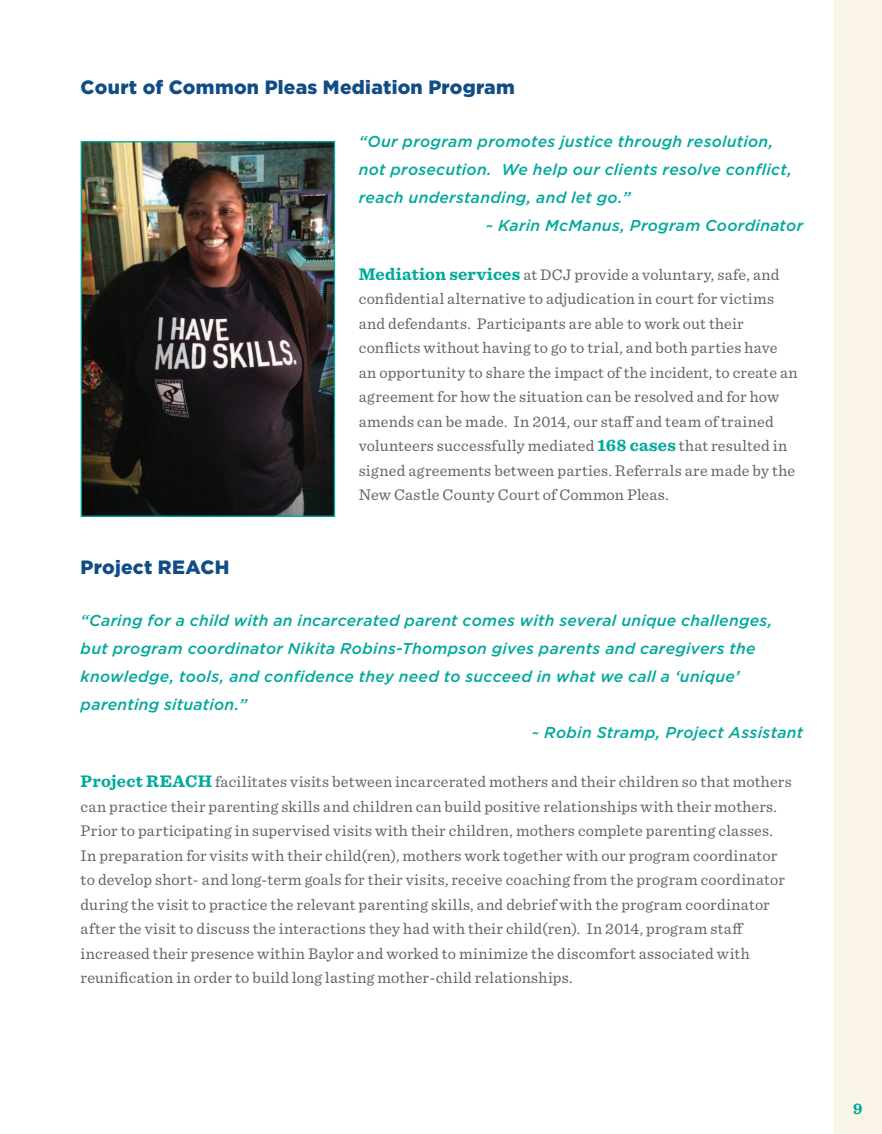
<style>
.page{position:relative;width:882px;height:1134px;background:#fff}
.page>*{position:absolute;margin:0;border:0;box-sizing:border-box;transform-origin:0 0}
.t1{font:900 19.25px "Gotham";letter-spacing:.015em;color:#114d84}
.t2{font:16.1px/24.5px "Sentinel";letter-spacing:.015em;color:#636366}
.t3{font:700 16.1px "Sentinel";color:#00a99b}
.t4{font:italic 500 15.75px/28px "Gotham";letter-spacing:.02em;color:#00a99b}
.s1{font-weight:700;font-size:17.5px;color:#00a99b}
</style>
<div class="page">
<div style="left:835px;top:0;width:47px;height:1134px;background:#fbf5e9"></div>
<img style="left:83px;top:143px;width:250px;height:372px">
<div style="left:81px;top:141px;width:254px;height:376px;border:1px solid #00a99b"></div>
<p class="t1" style="left:81px;top:76px;width:436px">Court of Common Pleas Mediation Program</p>
<p class="t4" style="left:359px;top:127px;width:435px">“Our program promotes justice through resolution, not prosecution. We help our clients resolve conflict, reach understanding, and let go.”</p>
<p class="t4" style="left:486px;top:211px;width:319px">~ Karin McManus, Program Coordinator</p>
<p class="t2" style="left:359px;top:261px;width:441px"><span class="s1">Mediation services</span> at DCJ provide a voluntary, safe, and confidential alternative to adjudication in court for victims and defendants. Participants are able to work out their conflicts without having to go to trial, and both parties have an opportunity to share the impact of the incident, to create an agreement for how the situation can be resolved and for how amends can be made. In 2014, our staff and team of trained volunteers successfully mediated <span class="s1">168 cases</span> that resulted in signed agreements between parties. Referrals are made by the New Castle County Court of Common Pleas.</p>
<p class="t1" style="left:81px;top:555px;width:150px">Project REACH</p>
<p class="t4" style="left:81px;top:606px;width:693px">“Caring for a child with an incarcerated parent comes with several unique challenges, but program coordinator Nikita Robins-Thompson gives parents and caregivers the knowledge, tools, and confidence they need to succeed in what we call a ‘unique’ parenting situation.”</p>
<p class="t4" style="left:532px;top:718px;width:273px">~ Robin Stramp, Project Assistant</p>
<p class="t2" style="left:81px;top:769px;width:713px"><span class="s1">Project REACH</span> facilitates visits between incarcerated mothers and their children so that mothers can practice their parenting skills and children can build positive relationships with their mothers.<br>Prior to participating in supervised visits with their children, mothers complete parenting classes.<br>In preparation for visits with their child(ren), mothers work together with our program coordinator to develop short- and long-term goals for their visits, receive coaching from the program coordinator during the visit to practice the relevant parenting skills, and debrief with the program coordinator after the visit to discuss the interactions they had with their child(ren). In 2014, program staff increased their presence within Baylor and worked to minimize the discomfort associated with reunification in order to build long lasting mother-child relationships.</p>
<p class="t3" style="left:853px;top:1096px;width:11px">9</p>
</div>
